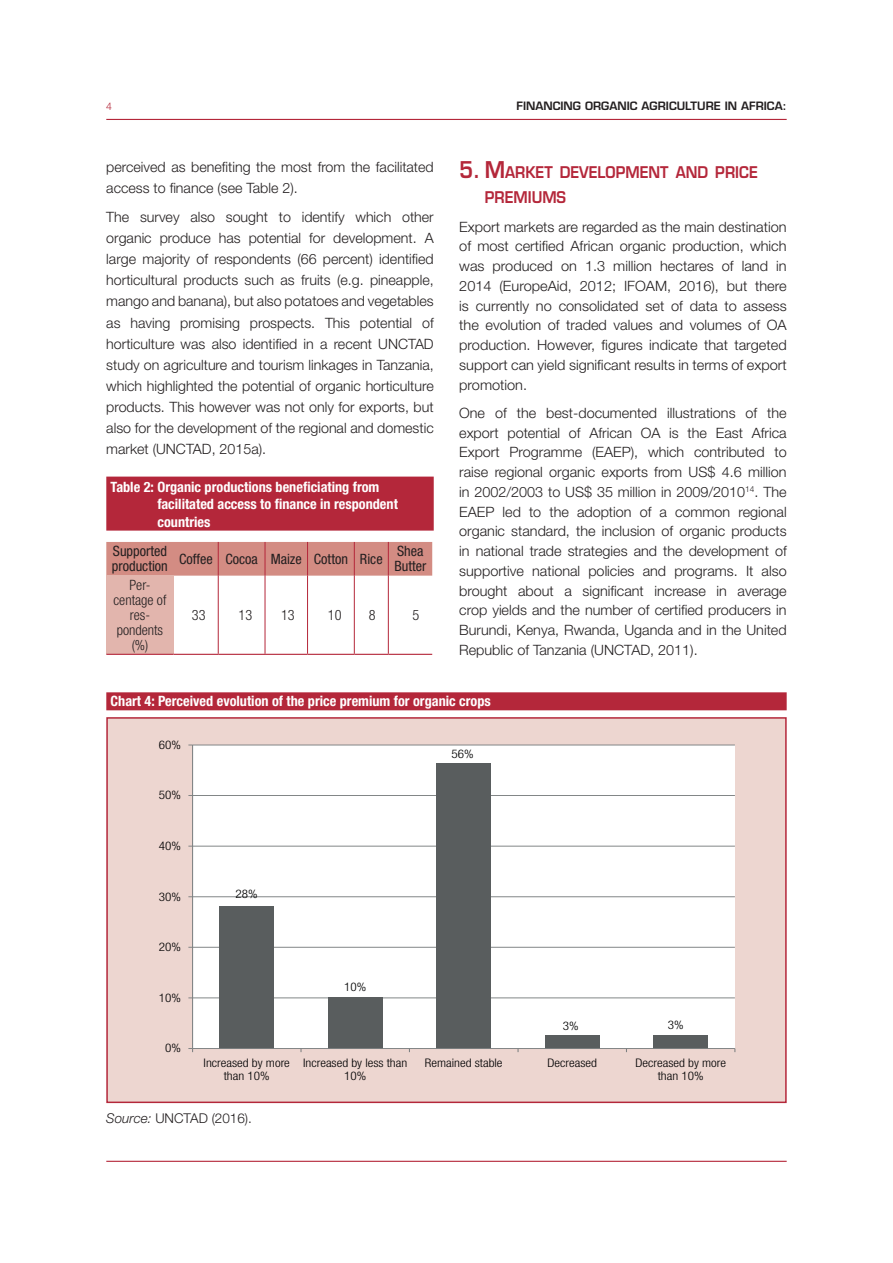
<style>
.page{position:relative;width:893px;height:1263px;background:#fff}
.page>*{position:absolute;margin:0;border:0;box-sizing:border-box;transform-origin:0 0}
.t1{font:600 15.75px/25px "Eurostile LT Std";color:#b4273a;scale:.9 1}
.t2{font:300 14.25px/19.8px "Helvetica Neue LT Std";color:#231f20;text-align:justify}
.t3{font:700 condensed 14.25px/17.2px "Helvetica Neue LT Std";color:#fff}
.t4{font:condensed 14.25px/15px "Helvetica Neue LT Std";color:#231f20}
.t5{font:300 condensed 14.25px/15px "Helvetica Neue LT Std";color:#231f20;text-align:center}
.t6{font:300 13.5px "Helvetica Neue LT Std";color:#231f20}
.t7{font:300 condensed 11.85px/13.5px "Helvetica Neue LT Std";color:#000001;text-align:center;scale:1.11 1}
.t8{font:600 11.25px "Eurostile LT Std";color:#231f20}
.t9{font:300 10.5px "Helvetica Neue LT Std";color:#b4273a}
.s1{font-size:22.5px}
.s2{font-style:italic}
</style>
<div class="page">
<hr style="left:106px;top:119px;width:681px;height:1px;background:#b4273a">
<hr style="left:106px;top:1161px;width:681px;height:1px;background:#b4273a">
<div style="left:106px;top:477px;width:328px;height:54px;background:#b4273a"></div>
<div style="left:106px;top:542px;width:326px;height:34px;background:#d38c83"></div>
<div style="left:106px;top:576px;width:68px;height:78px;background:#e2b5ad"></div>
<hr style="left:218px;top:542px;width:1px;height:34px;background:#b4273a">
<hr style="left:265px;top:542px;width:1px;height:34px;background:#b4273a">
<hr style="left:307px;top:542px;width:1px;height:34px;background:#b4273a">
<hr style="left:354px;top:542px;width:1px;height:34px;background:#b4273a">
<hr style="left:388px;top:542px;width:1px;height:34px;background:#b4273a">
<hr style="left:106px;top:654px;width:68px;height:1px;background:#b4273a">
<hr style="left:174px;top:654px;width:44px;height:1px;background:#b4273a">
<hr style="left:218px;top:576px;width:1px;height:78px;background:#b4273a">
<hr style="left:265px;top:576px;width:1px;height:78px;background:#b4273a">
<hr style="left:307px;top:576px;width:1px;height:78px;background:#b4273a">
<hr style="left:354px;top:576px;width:1px;height:78px;background:#b4273a">
<hr style="left:218px;top:654px;width:47px;height:1px;background:#b4273a">
<hr style="left:265px;top:654px;width:43px;height:1px;background:#b4273a">
<hr style="left:308px;top:654px;width:46px;height:1px;background:#b4273a">
<hr style="left:354px;top:654px;width:34px;height:1px;background:#b4273a">
<hr style="left:388px;top:576px;width:1px;height:78px;background:#b4273a">
<hr style="left:388px;top:654px;width:44px;height:1px;background:#b4273a">
<div style="left:106px;top:692px;width:681px;height:18px;background:#b4273a"></div>
<div style="left:107px;top:718px;width:679px;height:384px;background:#edd6d0"></div>
<div style="left:193px;top:745px;width:542px;height:303px;background:#fff"></div>
<hr style="left:193px;top:745px;width:542px;height:1px;background:#7c8081">
<hr style="left:193px;top:795px;width:542px;height:1px;background:#7c8081">
<hr style="left:193px;top:846px;width:542px;height:1px;background:#7c8081">
<hr style="left:193px;top:896px;width:542px;height:1px;background:#7c8081">
<hr style="left:193px;top:947px;width:542px;height:1px;background:#7c8081">
<hr style="left:193px;top:997px;width:542px;height:1px;background:#7c8081">
<div style="left:220px;top:906px;width:54px;height:142px;background:#595d5e"></div>
<div style="left:328px;top:996px;width:54px;height:52px;background:#595d5e"></div>
<div style="left:437px;top:763px;width:54px;height:285px;background:#595d5e"></div>
<div style="left:545px;top:1035px;width:54px;height:13px;background:#595d5e"></div>
<div style="left:654px;top:1035px;width:54px;height:13px;background:#595d5e"></div>
<hr style="left:192px;top:745px;width:1px;height:303px;background:#7c8081">
<hr style="left:193px;top:1048px;width:542px;height:1px;background:#7c8081">
<div style="left:106px;top:717px;width:681px;height:386px;border:2px solid #b4273a"></div>
<p class="t9" style="left:106px;top:99px;width:7px">4</p>
<p class="t8" style="left:516px;top:99px;width:272px">FINANCING ORGANIC AGRICULTURE IN AFRICA:</p>
<p class="t2" style="left:106px;top:156px;width:329px;line-height:21px">perceived as benefiting the most from the facilitated access to finance (see Table 2).</p>
<p class="t2" style="left:106px;top:206px;width:329px;line-height:21px">The survey also sought to identify which other organic produce has potential for development. A large majority of respondents (66 percent) identified horticultural products such as fruits (e.g. pineapple, mango and banana), but also potatoes and vegetables as having promising prospects. This potential of horticulture was also identified in a recent UNCTAD study on agriculture and tourism linkages in Tanzania, which highlighted the potential of organic horticulture products. This however was not only for exports, but also for the development of the regional and domestic market (UNCTAD, 2015a).</p>
<p class="t3" style="left:157px;top:478px;width:242px;text-indent:-47px">Table 2: Organic productions beneficiating from facilitated access to finance in respondent countries</p>
<p class="t4" style="left:112px;top:544px;width:57px">Supported production</p>
<p class="t4" style="left:179px;top:551px;width:205px">Coffee Cocoa Maize Cotton Rice</p>
<p class="t4" style="left:394px;top:544px;width:33px">Shea<br>Butter</p>
<p class="t5" style="left:113px;top:577px;width:55px">Per&shy;centage of res&shy;pondents (%)</p>
<p class="t1" style="left:485px;top:160px;width:305px;text-indent:-26px"><span class="s1">5. M</span>ARKET DEVELOPMENT AND PRICE<br>PREMIUMS</p>
<p class="t2" style="left:459px;top:216px;width:329px">Export markets are regarded as the main destination of most certified African organic production, which was produced on 1.3 million hectares of land in 2014 (EuropeAid, 2012; IFOAM, 2016), but there is currently no consolidated set of data to assess the evolution of traded values and volumes of OA production. However, figures indicate that targeted support can yield significant results in terms of export promotion.</p>
<p class="t2" style="left:459px;top:403px;width:329px">One of the best-documented illustrations of the export potential of African OA is the East Africa Export Programme (EAEP), which contributed to raise regional organic exports from US$ 4.6 million in 2002/2003 to US$ 35 million in 2009/2010<sup>14</sup>. The EAEP led to the adoption of a common regional organic standard, the inclusion of organic products in national trade strategies and the development of supportive national policies and programs. It also brought about a significant increase in average crop yields and the number of certified producers in Burundi, Kenya, Rwanda, Uganda and in the United Republic of Tanzania (UNCTAD, 2011).</p>
<p class="t3" style="left:111px;top:692px;width:382px">Chart 4: Perceived evolution of the price premium for organic crops</p>
<p class="t5" style="left:192px;top:607px;width:15px">33</p>
<p class="t5" style="left:239px;top:607px;width:15px">13</p>
<p class="t5" style="left:281px;top:607px;width:15px">13</p>
<p class="t5" style="left:328px;top:607px;width:15px">10</p>
<p class="t5" style="left:369px;top:607px;width:8px">8</p>
<p class="t5" style="left:413px;top:607px;width:8px">5</p>
<p class="t7" style="left:159px;top:738px;width:21px">60%</p>
<p class="t7" style="left:159px;top:788px;width:21px">50%</p>
<p class="t7" style="left:159px;top:839px;width:21px">40%</p>
<p class="t7" style="left:159px;top:889px;width:21px">30%</p>
<p class="t7" style="left:159px;top:940px;width:21px">20%</p>
<p class="t7" style="left:159px;top:991px;width:21px">10%</p>
<p class="t7" style="left:165px;top:1041px;width:16px">0%</p>
<p class="t7" style="left:236px;top:887px;width:21px">28%</p>
<p class="t7" style="left:452px;top:747px;width:21px">56%</p>
<p class="t7" style="left:344px;top:980px;width:21px">10%</p>
<p class="t7" style="left:563px;top:1019px;width:16px">3%</p>
<p class="t7" style="left:668px;top:1017px;width:16px">3%</p>
<p class="t7" style="left:204px;top:1056px;width:79px">Increased by more than 10%</p>
<p class="t7" style="left:303px;top:1056px;width:95px">Increased by less than<br>10%</p>
<p class="t7" style="left:425px;top:1056px;width:71px">Remained stable</p>
<p class="t7" style="left:547px;top:1056px;width:46px">Decreased</p>
<p class="t7" style="left:635px;top:1056px;width:83px">Decreased by more than 10%</p>
<p class="t6" style="left:106px;top:1110px;width:147px"><span class="s2">Source:</span> UNCTAD (2016).</p>
</div>
